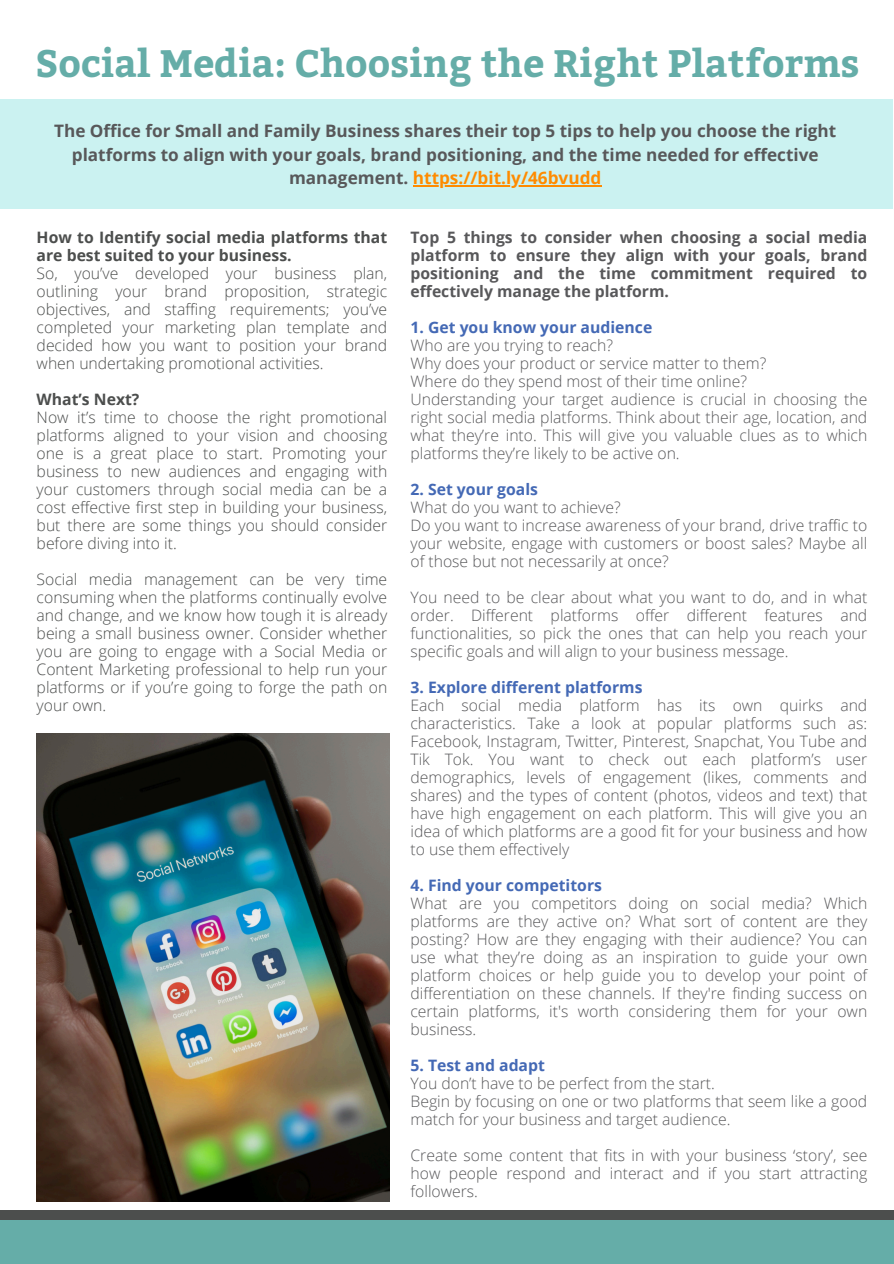
<style>
.page{position:relative;width:894px;height:1264px;background:#fff}
.page>*{position:absolute;margin:0;border:0;box-sizing:border-box;transform-origin:0 0}
.t1{font:700 38.1px "Bitter";color:#65ada8}
.t2{font:700 17.1px/23.7px "Open Sans";color:#58585a;text-align:center}
.t3{font:300 15.75px/18px "Open Sans";color:#58585a;text-align:justify}
.t4{font:300 15.75px/18px "Open Sans";color:#4c4e4d;text-align:justify}
.t5{font:700 15.75px/18px "Open Sans";color:#58585a;text-align:justify}
.t6{font:700 15.75px "Open Sans";color:#4469b5}
.t7{font:700 15.75px/18px "Open Sans";color:#4c4e4d}
.s1{color:#ff8b00}
</style>
<div class="page">
<div style="left:0;top:99px;width:892px;height:110px;background:#cbf2f1"></div>
<img style="left:37px;top:733px;width:352px;height:468px">
<hr style="left:413px;top:185px;width:188px;height:1px;background:#ff8b00">
<div style="left:0;top:1215px;width:893px;height:48px;background:#65ada8"></div>
<div style="left:0;top:1210px;width:893px;height:10px;background:#4c4e4d"></div>
<h2 class="t1" style="left:35px;top:35px;width:825px">Social Media: Choosing the Right Platforms</h2>
<p class="t2" style="left:54px;top:119px;width:783px">The Office for Small and Family Business shares their top 5 tips to help you choose the right platforms to align with your goals, brand positioning, and the time needed for effective management. <span class="s1">https://bit.ly/46bvudd</span></p>
<p class="t7" style="left:37px;top:227px;width:352px">How to Identify social media platforms that are best suited to your business.</p>
<p class="t4" style="left:37px;top:263px;width:352px">So, you’ve developed your business plan, outlining your brand proposition, strategic objectives, and staffing requirements; you’ve completed your marketing plan template and decided how you want to position your brand when undertaking promotional activities.</p>
<p class="t7" style="left:37px;top:389px;width:104px">What’s Next?</p>
<p class="t4" style="left:37px;top:407px;width:352px">Now it’s time to choose the right promotional platforms aligned to your vision and choosing one is a great place to start. Promoting your business to new audiences and engaging with your customers through social media can be a cost effective first step in building your business, but there are some things you should consider before diving into it.</p>
<p class="t4" style="left:37px;top:569px;width:352px">Social media management can be very time consuming when the platforms continually evolve and change, and we know how tough it is already being a small business owner. Consider whether you are going to engage with a Social Media or Content Marketing professional to help run your platforms or if you’re going to forge the path on your own.</p>
<p class="t5" style="left:410px;top:227px;width:458px">Top 5 things to consider when choosing a social media platform to ensure they align with your goals, brand positioning and the time commitment required to effectively manage the platform.</p>
<h2 class="t6" style="left:410px;top:316px;width:243px">1. Get you know your audience</h2>
<p class="t3" style="left:410px;top:335px;width:204px">Who are you trying to reach?</p>
<p class="t3" style="left:410px;top:353px;width:357px">Why does your product or service matter to them?</p>
<p class="t3" style="left:410px;top:371px;width:338px">Where do they spend most of their time online?</p>
<p class="t3" style="left:410px;top:389px;width:458px">Understanding your target audience is crucial in choosing the right social media platforms. Think about their age, location, and what they’re into. This will give you valuable clues as to which platforms they’re likely to be active on.</p>
<p class="t6" style="left:410px;top:478px;width:129px">2. Set your goals</p>
<p class="t3" style="left:410px;top:497px;width:212px">What do you want to achieve?</p>
<p class="t3" style="left:410px;top:515px;width:458px">Do you want to increase awareness of your brand, drive traffic to your website, engage with customers or boost sales? Maybe all of those but not necessarily at once?</p>
<p class="t3" style="left:410px;top:587px;width:458px">You need to be clear about what you want to do, and in what order. Different platforms offer different features and functionalities, so pick the ones that can help you reach your specific goals and will align to your business message.</p>
<p class="t6" style="left:410px;top:676px;width:233px">3. Explore different platforms</p>
<p class="t3" style="left:410px;top:695px;width:458px">Each social media platform has its own quirks and characteristics. Take a look at popular platforms such as:<br>Facebook, Instagram, Twitter, Pinterest, Snapchat, You Tube and Tik Tok. You want to check out each platform’s user demographics, levels of engagement (likes, comments and shares) and the types of content (photos, videos and text) that have high engagement on each platform. This will give you an idea of which platforms are a good fit for your business and how to use them effectively</p>
<p class="t6" style="left:410px;top:874px;width:193px">4. Find your competitors</p>
<p class="t3" style="left:410px;top:893px;width:458px">What are you competitors doing on social media? Which platforms are they active on? What sort of content are they posting? How are they engaging with their audience? You can use what they’re doing as an inspiration to guide your own platform choices or help guide you to develop your point of differentiation on these channels. If they're finding success on certain platforms, it's worth considering them for your own business.</p>
<p class="t6" style="left:410px;top:1054px;width:136px">5. Test and adapt</p>
<p class="t3" style="left:410px;top:1073px;width:306px">You don’t have to be perfect from the start.</p>
<p class="t3" style="left:410px;top:1091px;width:458px">Begin by focusing on one or two platforms that seem like a good match for your business and target audience.</p>
<p class="t3" style="left:410px;top:1145px;width:458px">Create some content that fits in with your business ‘story’, see how people respond and interact and if you start attracting followers.</p>
</div>
